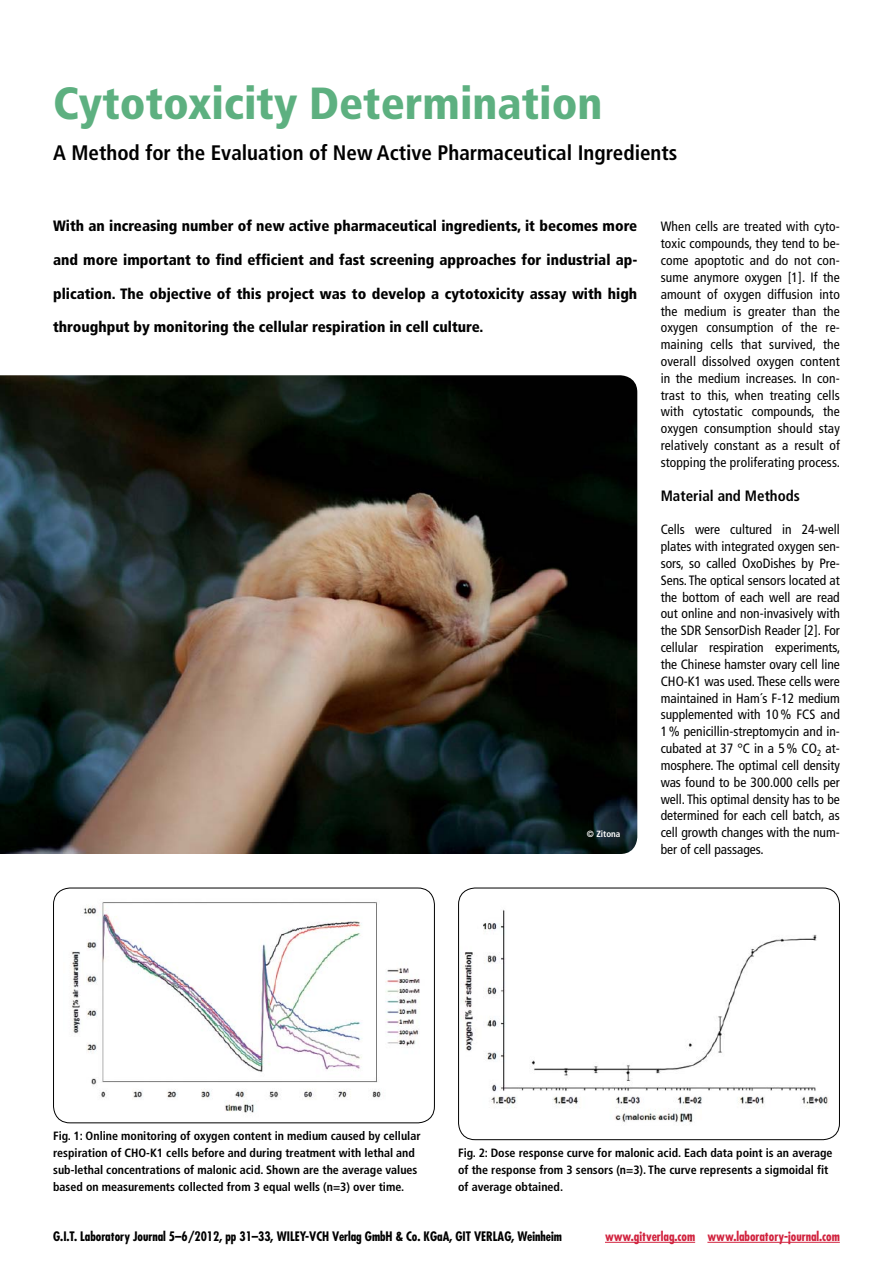
<style>
.page{position:relative;width:893px;height:1263px;background:#fff}
.page>*{position:absolute;margin:0;border:0;box-sizing:border-box;transform-origin:0 0}
.t1{font:900 condensed 45px "Frutiger LT Com";color:#5db080}
.t2{font:700 condensed 21px "Frutiger LT Com";color:#000}
.t3{font:900 condensed 15px "Frutiger LT Com";color:#000}
.t4{font:700 condensed 15px "Frutiger LT Com";color:#000}
.t5{font:condensed 13.5px/16.8px "Frutiger LT Com";letter-spacing:.005em;color:#000;text-align:justify}
.t6{font:700 condensed 12.75px "Futura Std";letter-spacing:-.005em;color:#000}
.t7{font:700 condensed 12.75px "Futura Std";letter-spacing:-.005em;color:#d1223e}
.t8{font:700 condensed 12px/16.8px "Frutiger LT Com";color:#000}
.t9{font:700 condensed 9px "Frutiger LT Com";color:#fff}
</style>
<div class="page">
<img style="left:463px;top:909px;width:365px;height:214px">
<div style="left:458px;top:888px;width:382px;height:252px;border:1px solid #000;border-radius:17px"></div>
<img style="left:0;top:375px;width:637px;height:479px">
<img style="left:71px;top:902px;width:349px;height:211px">
<div style="left:53px;top:888px;width:382px;height:235px;border:1px solid #000;border-radius:17px"></div>
<hr style="left:605px;top:1242px;width:90px;height:1px;background:#d1223e">
<hr style="left:707px;top:1242px;width:133px;height:1px;background:#d1223e">
<h1 class="t1" style="left:53px;top:76px;width:551px">Cytotoxicity Determination</h1>
<h2 class="t2" style="left:53px;top:140px;width:626px">A Method for the Evaluation of New Active Pharmaceutical Ingredients</h2>
<p class="t3" style="left:53px;top:217px;width:586px">With an increasing number of new active pharmaceutical ingredients, it becomes more</p>
<p class="t3" style="left:53px;top:251px;width:586px">and more important to find efficient and fast screening approaches for industrial ap-</p>
<p class="t3" style="left:53px;top:284px;width:586px">plication. The objective of this project was to develop a cytotoxicity assay with high</p>
<p class="t3" style="left:53px;top:318px;width:432px">throughput by monitoring the cellular respiration in cell culture.</p>
<p class="t9" style="left:587px;top:828px;width:35px">© Zitona</p>
<p class="t5" style="left:661px;top:218px;width:181px">When cells are treated with cyto&shy;toxic compounds, they tend to be&shy;come apoptotic and do not con&shy;sume anymore oxygen [1]. If the amount of oxygen diffusion into the medium is greater than the oxygen consumption of the re&shy;maining cells that survived, the overall dissolved oxygen content in the medium increases. In con&shy;trast to this, when treating cells with cytostatic compounds, the oxygen consumption should stay relatively constant as a result of stopping the proliferating process.</p>
<p class="t4" style="left:661px;top:486px;width:141px">Material and Methods</p>
<p class="t5" style="left:661px;top:521px;width:181px">Cells were cultured in 24-well plates with integrated oxygen sen&shy;sors, so called OxoDishes by Pre-Sens. The optical sensors located at the bottom of each well are read out online and non-invasively with the SDR SensorDish Reader [2]. For cellular respiration experiments, the Chinese hamster ovary cell line CHO-K1 was used. These cells were maintained in Ham´s F-12 medium supplemented with 10% FCS and 1% penicillin-streptomycin and in&shy;cubated at 37 °C in a 5% CO<sub>2</sub> at&shy;mosphere. The optimal cell density was found to be 300.000 cells per well. This optimal density has to be determined for each cell batch, as cell growth changes with the num&shy;ber of cell passages.</p>
<p class="t8" style="left:53px;top:1127px;width:369px">Fig. 1: Online monitoring of oxygen content in medium caused by cellular respiration of CHO-K1 cells before and during treatment with lethal and sub-lethal concentrations of malonic acid. Shown are the average values based on measurements collected from 3 equal wells (n=3) over time.</p>
<p class="t8" style="left:458px;top:1144px;width:376px">Fig. 2: Dose response curve for malonic acid. Each data point is an average of the response from 3 sensors (n=3). The curve represents a sigmoidal fit of average obtained.</p>
<p class="t6" style="left:53px;top:1228px;width:510px">G.I.T. Laboratory Journal 5–6/2012, pp 31–33, WILEY-VCH Verlag GmbH &amp; Co. KGaA, GIT VERLAG, Weinheim</p>
<p class="t7" style="left:605px;top:1228px;width:236px">www.gitverlag.com www.laboratory-journal.com</p>
</div>
